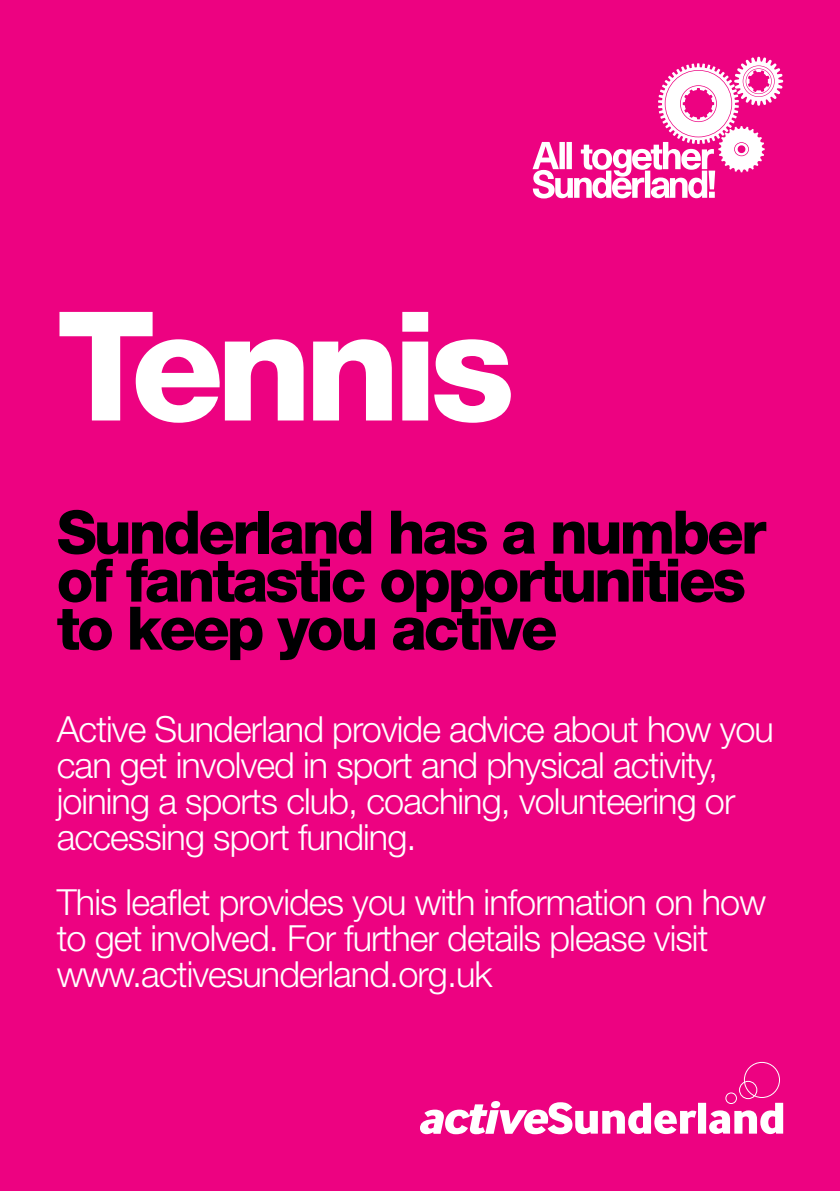
<style>
.page{position:relative;width:840px;height:1191px;background:#fff}
.page>*{position:absolute;margin:0;border:0;box-sizing:border-box;transform-origin:0 0}
.t1{font:800 152px "Helvetica Neue LT Std";letter-spacing:-.05em;color:#fff}
.t2{font:800 60px/48px "Helvetica Neue LT Std";letter-spacing:-.05em;color:#000001}
.t3{font:300 36px/36px "Helvetica Neue LT Std";letter-spacing:-.025em;color:#fff}
</style>
<div class="page">
<div style="left:0;top:0;width:839px;height:1191px;background:#ed0281"></div>
<svg style="left:532px;top:57px;width:250px;height:141px"></svg>
<svg style="left:420px;top:1101px;width:362px;height:33px"></svg>
<div style="left:743px;top:1062px;width:36px;height:35px;border:1px solid #fff;border-radius:50%"></div>
<div style="left:725px;top:1092px;width:11px;height:11px;border:1px solid #fff;border-radius:50%"></div>
<div style="left:738px;top:1081px;width:18px;height:18px;border:1px solid #fff;border-radius:50%"></div>
<h1 class="t1" style="left:57px;top:279px;width:459px">Tennis</h1>
<h2 class="t2" style="left:57px;top:509px;width:710px">Sunderland has a number of fantastic opportunities to keep you active</h2>
<p class="t3" style="left:57px;top:715px;width:718px">Active Sunderland provide advice about how you can get involved in sport and physical activity, joining a sports club, coaching, volunteering or accessing sport funding.</p>
<p class="t3" style="left:57px;top:887px;width:710px">This leaflet provides you with information on how to get involved. For further details please visit www.activesunderland.org.uk</p>
</div>
